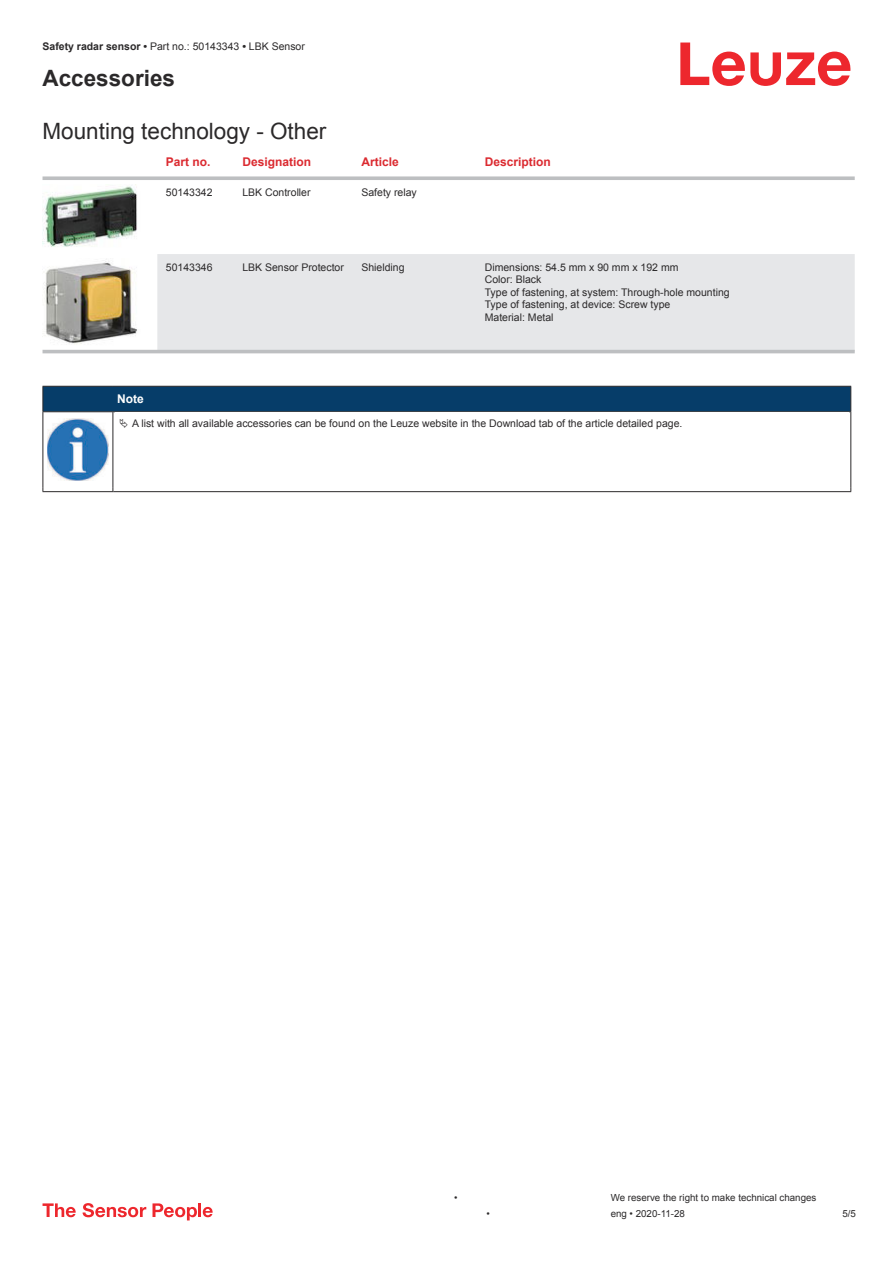
<style>
.page{position:relative;width:893px;height:1263px;background:#fff}
.page>*{position:absolute;margin:0;border:0;box-sizing:border-box;transform-origin:0 0}
.t1{font:22.5px "Arial";color:#2b292a}
.t2{font:700 22.5px "Arial";color:#2b292a}
.t3{font:700 12px "Arial";color:#db2a30}
.t4{font:700 12px "Arial";color:#fff}
.t5{font:10.5px/12.6px "Arial";color:#2b292a}
.t6{font:9.75px "Arial";color:#2b292a}
.s1{font-weight:700}
</style>
<div class="page">
<svg style="left:680px;top:43px;width:170px;height:43px"></svg>
<svg style="left:43px;top:349px;width:812px;height:5px"></svg>
<div style="left:157px;top:254px;width:698px;height:96px;background:#e6e7e9"></div>
<svg style="left:43px;top:176px;width:812px;height:4px;background:#c4c6c8"></svg>
<hr style="left:43px;top:350px;width:812px;height:3px;background:#bdbfc1">
<img style="left:43px;top:184px;width:94px;height:63px">
<img style="left:43px;top:260px;width:94px;height:84px">
<div style="left:43px;top:386px;width:808px;height:26px;background:#063d69"></div>
<hr style="left:113px;top:411px;width:738px;height:1px;background:#2b292a">
<hr style="left:43px;top:412px;width:1px;height:75px;background:#2b292a">
<hr style="left:113px;top:412px;width:1px;height:75px;background:#2b292a">
<hr style="left:850px;top:412px;width:1px;height:75px;background:#2b292a">
<hr style="left:43px;top:491px;width:70px;height:1px;background:#2b292a">
<hr style="left:113px;top:491px;width:738px;height:1px;background:#2b292a">
<img style="left:47px;top:418px;width:61px;height:63px">
<svg style="left:43px;top:1203px;width:33px;height:14px"></svg>
<svg style="left:83px;top:1203px;width:63px;height:14px"></svg>
<svg style="left:153px;top:1203px;width:44px;height:17px"></svg>
<hr style="left:198px;top:1203px;width:3px;height:14px;background:#ed272d">
<svg style="left:203px;top:1207px;width:10px;height:10px"></svg>
<p class="t5" style="left:43px;top:41px;width:264px"><span class="s1">Safety radar sensor •</span> Part no.: 50143343 <span class="s1">•</span> LBK Sensor</p>
<h1 class="t2" style="left:43px;top:70px;width:134px">Accessories</h1>
<h1 class="t1" style="left:43px;top:123px;width:285px">Mounting technology - Other</h1>
<p class="t3" style="left:166px;top:157px;width:46px">Part no.</p>
<p class="t3" style="left:242px;top:157px;width:70px">Designation</p>
<p class="t3" style="left:361px;top:157px;width:39px">Article</p>
<p class="t3" style="left:485px;top:157px;width:68px">Description</p>
<p class="t5" style="left:166px;top:187px;width:48px">50143342</p>
<p class="t5" style="left:242px;top:187px;width:70px">LBK Controller</p>
<p class="t5" style="left:361px;top:187px;width:57px">Safety relay</p>
<p class="t5" style="left:166px;top:261px;width:48px">50143346</p>
<p class="t5" style="left:242px;top:261px;width:103px">LBK Sensor Protector</p>
<p class="t5" style="left:361px;top:261px;width:45px">Shielding</p>
<p class="t5" style="left:485px;top:261px;width:246px">Dimensions: 54.5 mm x 90 mm x 192 mm<br>Color: Black<br>Type of fastening, at system: Through-hole mounting<br>Type of fastening, at device: Screw type<br>Material: Metal</p>
<p class="t4" style="left:117px;top:394px;width:28px">Note</p>
<p class="t5" style="left:132px;top:417px;width:552px">A list with all available accessories can be found on the Leuze website in the Download tab of the article detailed page.</p>
<p class="t6" style="left:454px;top:1194px;width:5px">•</p>
<p class="t6" style="left:611px;top:1194px;width:207px">We reserve the right to make technical changes</p>
<p class="t6" style="left:486px;top:1210px;width:5px">•</p>
<p class="t6" style="left:611px;top:1210px;width:76px">eng • 2020-11-28</p>
<p class="t6" style="left:842px;top:1210px;width:15px">5 /5</p>
</div>
